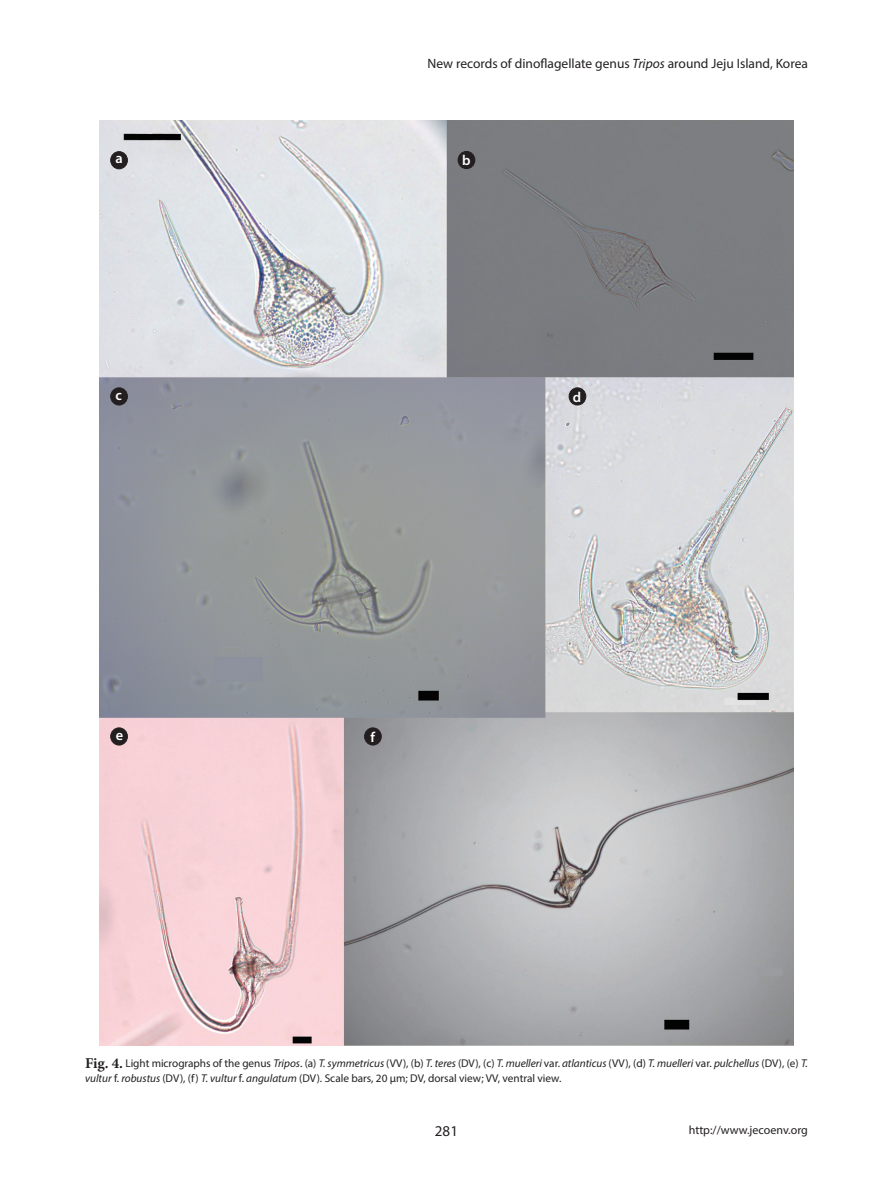
<style>
.page{position:relative;width:893px;height:1191px;background:#fff}
.page>*{position:absolute;margin:0;border:0;box-sizing:border-box;transform-origin:0 0}
.t1{font:15px "Myriad Pro";color:#231f20}
.t2{font:600 14.4px "Myriad Pro";color:#fff}
.t3{font:13.5px "Myriad Pro";color:#231f20}
.t4{font:12px "Myriad Pro";color:#231f20}
.t5{font:11.25px/14.7px "Myriad Pro";letter-spacing:-.005em;color:#231f20}
.s1{font-style:italic}
.s2{font-family:"Minion Pro";font-weight:700;font-size:15px}
</style>
<div class="page">
<img style="left:100px;top:121px;width:693px;height:924px">
<div style="left:111px;top:152px;width:16px;height:17px;background:#231f20;border-radius:50%"></div>
<div style="left:111px;top:151px;width:17px;height:18px;border:1px solid #231f20;border-radius:50%"></div>
<div style="left:365px;top:728px;width:16px;height:17px;background:#231f20;border-radius:50%"></div>
<div style="left:364px;top:727px;width:17px;height:18px;border:1px solid #231f20;border-radius:50%"></div>
<div style="left:111px;top:388px;width:16px;height:17px;background:#231f20;border-radius:50%"></div>
<div style="left:111px;top:388px;width:17px;height:17px;border:1px solid #231f20;border-radius:50%"></div>
<div style="left:569px;top:388px;width:17px;height:17px;background:#231f20;border-radius:50%"></div>
<div style="left:569px;top:388px;width:17px;height:17px;border:1px solid #231f20;border-radius:50%"></div>
<div style="left:111px;top:728px;width:16px;height:17px;background:#231f20;border-radius:50%"></div>
<div style="left:111px;top:727px;width:17px;height:18px;border:1px solid #231f20;border-radius:50%"></div>
<div style="left:458px;top:151px;width:17px;height:18px;background:#231f20;border-radius:50%"></div>
<div style="left:458px;top:151px;width:17px;height:18px;border:1px solid #231f20;border-radius:50%"></div>
<p class="t2" style="left:115px;top:149px;width:9px">a</p>
<p class="t3" style="left:428px;top:55px;width:382px">New records of dinoflagellate genus <span class="s1">Tripos</span> around Jeju Island, Korea</p>
<p class="t2" style="left:462px;top:151px;width:10px">b</p>
<p class="t2" style="left:115px;top:386px;width:8px">c</p>
<p class="t2" style="left:573px;top:388px;width:10px">d</p>
<p class="t2" style="left:116px;top:726px;width:9px">e</p>
<p class="t2" style="left:370px;top:728px;width:6px">f</p>
<p class="t5" style="left:85px;top:1055px;width:724px"><span class="s2">Fig. 4.</span> Light micrographs of the genus <span class="s1">Tripos</span>. (a) <span class="s1">T. symmetricus</span> (VV), (b) <span class="s1">T. teres</span> (DV), (c) <span class="s1">T. muelleri</span> var. <span class="s1">atlanticus</span> (VV), (d) <span class="s1">T. muelleri</span> var. <span class="s1">pulchellus</span> (DV), (e) <span class="s1">T. vultur</span> f. <span class="s1">robustus</span> (DV), (f) <span class="s1">T. vultur</span> f. <span class="s1">angulatum</span> (DV). Scale bars, 20 µm; DV, dorsal view; VV, ventral view.</p>
<h1 class="t1" style="left:435px;top:1122px;width:25px">281</h1>
<p class="t4" style="left:689px;top:1122px;width:121px">http://www.jecoenv.org</p>
</div>
